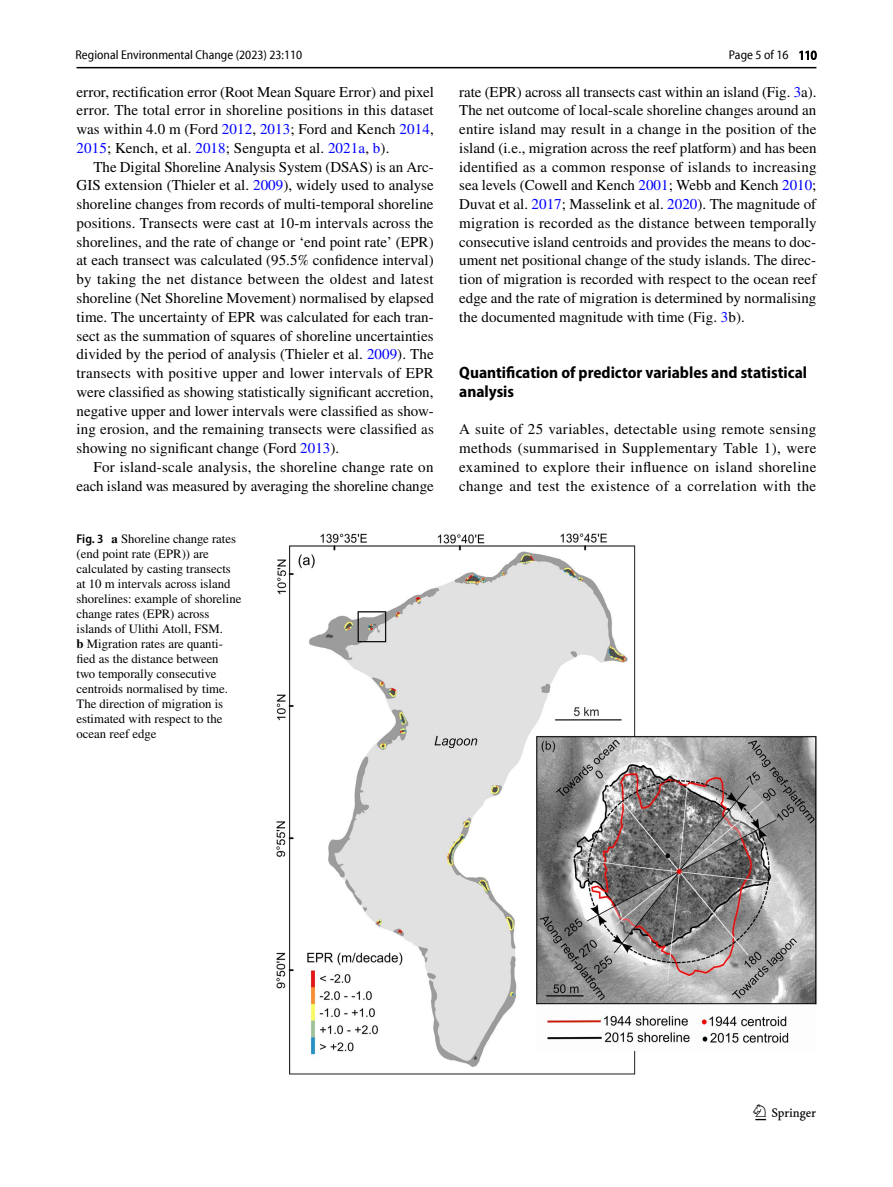
<style>
.page{position:relative;width:893px;height:1187px;background:#fff}
.page>*{position:absolute;margin:0;border:0;box-sizing:border-box;transform-origin:0 0}
.t1{font:22.5px "Springnew Regular 3";color:#000}
.t2{font:700 semi-condensed 16.5px/18.8px "Myriad Pro";color:#000}
.t3{font:15px/18.8px "STIX";letter-spacing:.005em;color:#000;text-align:justify}
.t4{font:12.75px/15px "STIX";color:#000}
.t5{font:semi-condensed 12.75px "Myriad Pro Unic";color:#000}
.s1{color:#00f}
.s2{font-family:"Myriad Pro";font-weight:600;font-stretch:semi-condensed}
.s3{font-weight:700}
</style>
<div class="page">
<hr style="left:77px;top:67px;width:739px;height:1px;background:#000">
<img style="left:276px;top:533px;width:540px;height:540px">
<p class="t5" style="left:76px;top:50px;width:228px">Regional Environmental Change (2023) 23:110</p>
<p class="t5" style="left:729px;top:50px;width:90px">Page 5 of 16 110</p>
<p class="t3" style="left:77px;top:83px;width:359px">error, rectification error (Root Mean Square Error) and pixel error. The total error in shoreline positions in this dataset was within 4.0 m (Ford <span class="s1">2012</span>, <span class="s1">2013</span>; Ford and Kench <span class="s1">2014</span>, <span class="s1">2015</span>; Kench, et al. <span class="s1">2018</span>; Sengupta et al. <span class="s1">2021a</span>, <span class="s1">b</span>).</p>
<p class="t3" style="left:77px;top:158px;width:359px;text-indent:17px">The Digital Shoreline Analysis System (DSAS) is an Arc-GIS extension (Thieler et al. <span class="s1">2009</span>), widely used to analyse shoreline changes from records of multi-temporal shoreline positions. Transects were cast at 10-m intervals across the shorelines, and the rate of change or ‘end point rate’ (EPR) at each transect was calculated (95.5% confidence interval) by taking the net distance between the oldest and latest shoreline (Net Shoreline Movement) normalised by elapsed time. The uncertainty of EPR was calculated for each tran&shy;sect as the summation of squares of shoreline uncertainties divided by the period of analysis (Thieler et al. <span class="s1">2009</span>). The transects with positive upper and lower intervals of EPR were classified as showing statistically significant accretion, negative upper and lower intervals were classified as show&shy;ing erosion, and the remaining transects were classified as showing no significant change (Ford <span class="s1">2013</span>).</p>
<p class="t3" style="left:77px;top:458px;width:359px;text-align:right">For island-scale analysis, the shoreline change rate on each island was measured by averaging the shoreline change</p>
<p class="t4" style="left:77px;top:532px;width:166px"><span class="s2">Fig. 3</span> <span class="s3">a</span> Shoreline change rates (end point rate (EPR)) are calculated by casting transects at 10 m intervals across island shorelines: example of shoreline change rates (EPR) across islands of Ulithi Atoll, FSM.<br><span class="s3">b</span> Migration rates are quanti&shy;fied as the distance between<br>two temporally consecutive centroids normalised by time.<br>The direction of migration is estimated with respect to the ocean reef edge</p>
<p class="t3" style="left:459px;top:83px;width:359px">rate (EPR) across all transects cast within an island (Fig. <span class="s1">3</span>a).<br>The net outcome of local-scale shoreline changes around an entire island may result in a change in the position of the island (i.e., migration across the reef platform) and has been identified as a common response of islands to increasing sea levels (Cowell and Kench <span class="s1">2001</span>; Webb and Kench <span class="s1">2010</span>; Duvat et al. <span class="s1">2017</span>; Masselink et al. <span class="s1">2020</span>). The magnitude of migration is recorded as the distance between temporally consecutive island centroids and provides the means to doc&shy;ument net positional change of the study islands. The direc&shy;tion of migration is recorded with respect to the ocean reef edge and the rate of migration is determined by normalising the documented magnitude with time (Fig. <span class="s1">3</span>b).</p>
<p class="t2" style="left:459px;top:363px;width:349px">Quantification of predictor variables and statistical analysis</p>
<p class="t3" style="left:459px;top:421px;width:359px">A suite of 25 variables, detectable using remote sensing methods (summarised in Supplementary Table 1), were examined to explore their influence on island shoreline change and test the existence of a correlation with the</p>
<h1 class="t1" style="left:755px;top:1104px;width:62px">1 3</h1>
</div>
